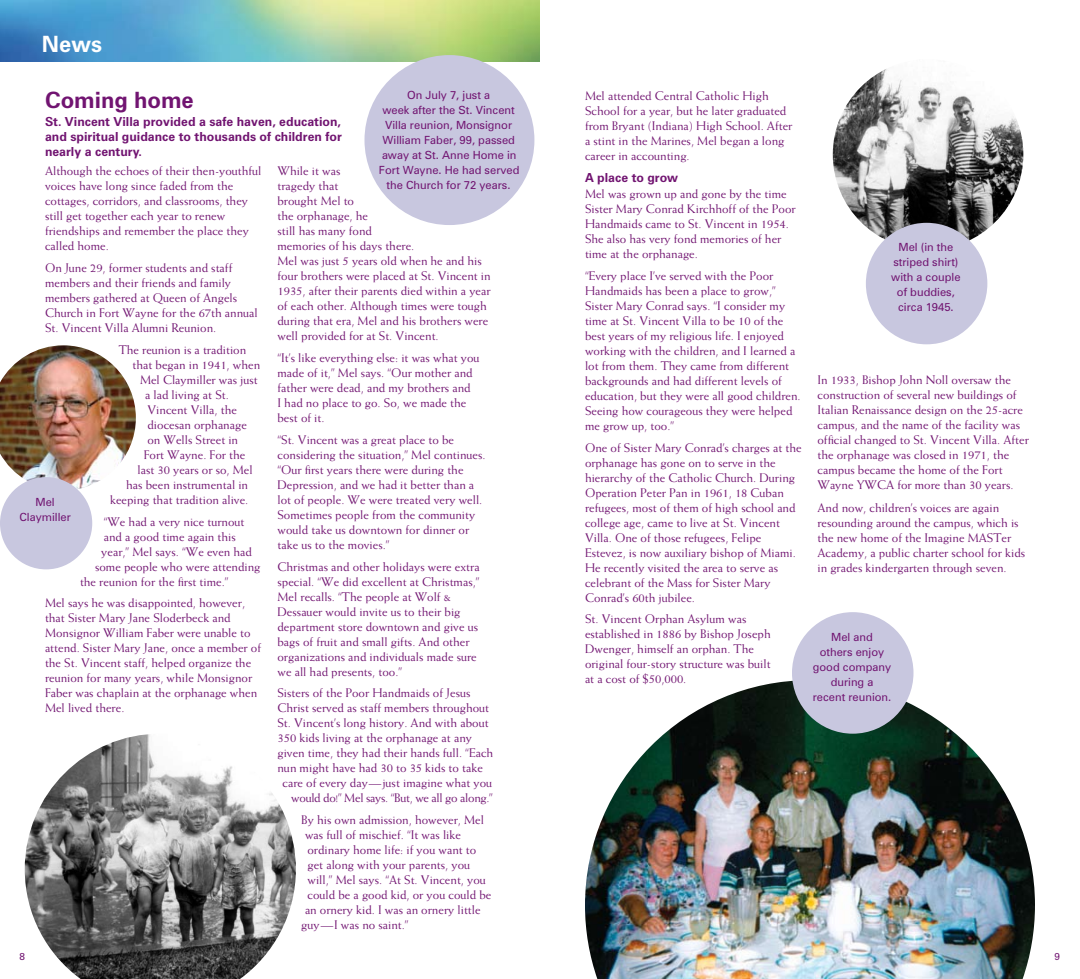
<style>
.page{position:relative;width:1080px;height:979px;background:#fff}
.page>*{position:absolute;margin:0;border:0;box-sizing:border-box;transform-origin:0 0}
.t1{font:700 22.5px "Zurich BT";color:#711471}
.t2{font:700 22.5px "Zurich BT";color:#fff}
.t3{font:12.5px/15px "Weiss";color:#711471}
.t4{font:700 12.5px/15px "Zurich BT";color:#711471;text-align:justify}
.t5{font:12.5px "Weiss";letter-spacing:-.025em;color:#711471}
.t6{font:11.25px/15px "Zurich BT";color:#711471;text-align:center}
.t7{font:10px "Zurich BT";color:#711471}
</style>
<div class="page">
<img style="left:0;top:0;width:540px;height:62px">
<div style="left:364px;top:55px;width:170px;height:170px;background:#c8c7df;border-radius:50%"></div>
<img style="left:25px;top:734px;width:271px;height:245px">
<img style="left:0;top:345px;width:136px;height:144px">
<div style="left:0;top:477px;width:92px;height:92px;background:#c8c7df;border-radius:50%"></div>
<img style="left:833px;top:59px;width:190px;height:191px;border-radius:95px">
<img style="left:585px;top:680px;width:450px;height:299px">
<div style="left:792px;top:612px;width:122px;height:122px;background:#c8c7df;border-radius:50%"></div>
<div style="left:866px;top:223px;width:121px;height:121px;background:#c8c7df;border-radius:50%"></div>
<h1 class="t2" style="left:42px;top:31px;width:62px">News</h1>
<p class="t6" style="left:379px;top:87px;width:142px">On July 7, just a<br>week after the St. Vincent<br>Villa reunion, Monsignor<br>William Faber, 99, passed away at St. Anne Home in<br>Fort Wayne. He had served the Church for 72 years.</p>
<h1 class="t1" style="left:45px;top:86px;width:150px">Coming home</h1>
<p class="t3" style="left:585px;top:88px;width:209px">Mel attended Central Catholic High School for a year, but he later graduated from Bryant (Indiana) High School. After a stint in the Marines, Mel began a long career in accounting.</p>
<p class="t4" style="left:585px;top:170px;width:95px">A place to grow</p>
<p class="t3" style="left:585px;top:186px;width:212px">Mel was grown up and gone by the time Sister Mary Conrad Kirchhoff of the Poor Handmaids came to St. Vincent in 1954.<br>She also has very fond memories of her time at the orphanage.</p>
<p class="t3" style="left:585px;top:268px;width:217px">“Every place I’ve served with the Poor Handmaids has been a place to grow,” Sister Mary Conrad says. “I consider my time at St. Vincent Villa to be 10 of the best years of my religious life. I enjoyed working with the children, and I learned a lot from them. They came from different backgrounds and had different levels of education, but they were all good children.<br>Seeing how courageous they were helped me grow up, too.”</p>
<p class="t3" style="left:585px;top:440px;width:218px">One of Sister Mary Conrad’s charges at the orphanage has gone on to serve in the hierarchy of the Catholic Church. During Operation Peter Pan in 1961, 18 Cuban refugees, most of them of high school and college age, came to live at St. Vincent Villa. One of those refugees, Felipe Estevez, is now auxiliary bishop of Miami.<br>He recently visited the area to serve as celebrant of the Mass for Sister Mary Conrad’s 60th jubilee.</p>
<p class="t3" style="left:585px;top:611px;width:187px">St. Vincent Orphan Asylum was established in 1886 by Bishop Joseph<br>Dwenger, himself an orphan. The original four-story structure was built at a cost of $50,000.</p>
<p class="t4" style="left:45px;top:114px;width:298px">St. Vincent Villa provided a safe haven, education, and spiritual guidance to thousands of children for nearly a century.</p>
<p class="t3" style="left:45px;top:163px;width:218px">Although the echoes of their then-youthful voices have long since faded from the cottages, corridors, and classrooms, they still get together each year to renew friendships and remember the place they called home.</p>
<p class="t3" style="left:45px;top:260px;width:214px">On June 29, former students and staff members and their friends and family members gathered at Queen of Angels Church in Fort Wayne for the 67th annual St. Vincent Villa Alumni Reunion.</p>
<p class="t3" style="left:119px;top:342px;width:129px">The reunion is a tradition</p>
<p class="t3" style="left:132px;top:357px;width:129px">that began in 1941, when</p>
<p class="t3" style="left:140px;top:372px;width:119px">Mel Claymiller was just</p>
<p class="t3" style="left:145px;top:387px;width:85px">a lad living at St.</p>
<p class="t3" style="left:148px;top:402px;width:91px">Vincent Villa, the</p>
<p class="t3" style="left:148px;top:417px;width:101px">diocesan orphanage</p>
<p class="t3" style="left:148px;top:432px;width:92px">on Wells Street in</p>
<p class="t3" style="left:144px;top:447px;width:103px">Fort Wayne. For the</p>
<p class="t3" style="left:138px;top:462px;width:117px">last 30 years or so, Mel</p>
<p class="t3" style="left:126px;top:477px;width:123px">has been instrumental in</p>
<p class="t3" style="left:110px;top:492px;width:140px">keeping that tradition alive.</p>
<p class="t3" style="left:104px;top:514px;width:142px">“We had a very nice turnout</p>
<p class="t3" style="left:104px;top:529px;width:134px">and a good time again this</p>
<p class="t3" style="left:101px;top:544px;width:152px">year,” Mel says. “We even had</p>
<p class="t3" style="left:95px;top:559px;width:167px">some people who were attending</p>
<p class="t3" style="left:80px;top:574px;width:150px">the reunion for the first time.”</p>
<p class="t3" style="left:45px;top:595px;width:218px">Mel says he was disappointed, however, that Sister Mary Jane Sloderbeck and Monsignor William Faber were unable to attend. Sister Mary Jane, once a member of the St. Vincent staff, helped organize the reunion for many years, while Monsignor Faber was chaplain at the orphanage when Mel lived there.</p>
<p class="t3" style="left:278px;top:163px;width:215px">While it was<br>tragedy that<br>brought Mel to<br>the orphanage, he<br>still has many fond<br>memories of his days there.<br>Mel was just 5 years old when he and his four brothers were placed at St. Vincent in<br>1935, after their parents died within a year of each other. Although times were tough during that era, Mel and his brothers were well provided for at St. Vincent.</p>
<p class="t3" style="left:278px;top:350px;width:204px">“It’s like everything else: it was what you made of it,” Mel says. “Our mother and father were dead, and my brothers and<br>I had no place to go. So, we made the best of it.</p>
<p class="t3" style="left:278px;top:432px;width:210px">“St. Vincent was a great place to be considering the situation,” Mel continues. “Our first years there were during the Depression, and we had it better than a lot of people. We were treated very well.<br>Sometimes people from the community would take us downtown for dinner or take us to the movies.”</p>
<p class="t3" style="left:278px;top:559px;width:204px">Christmas and other holidays were extra special. “We did excellent at Christmas,” Mel recalls. “The people at Wolf &amp; Dessauer would invite us to their big department store downtown and give us bags of fruit and small gifts. And other organizations and individuals made sure we all had presents, too.”</p>
<p class="t3" style="left:278px;top:685px;width:195px">Sisters of the Poor Handmaids of Jesus</p>
<p class="t3" style="left:278px;top:700px;width:213px">Christ served as staff members throughout</p>
<p class="t3" style="left:278px;top:715px;width:213px">St. Vincent’s long history. And with about</p>
<p class="t3" style="left:278px;top:730px;width:196px">350 kids living at the orphanage at any</p>
<p class="t3" style="left:278px;top:745px;width:217px">given time, they had their hands full. “Each</p>
<p class="t3" style="left:278px;top:760px;width:207px">nun might have had 30 to 35 kids to take</p>
<p class="t3" style="left:282px;top:775px;width:211px">care of every day—just imagine what you</p>
<p class="t5" style="left:291px;top:791px;width:203px">would do!” Mel says. “But, we all go along.”</p>
<p class="t3" style="left:301px;top:812px;width:184px">By his own admission, however, Mel</p>
<p class="t3" style="left:305px;top:827px;width:158px">was full of mischief. “It was like</p>
<p class="t3" style="left:308px;top:842px;width:170px">ordinary home life: if you want to</p>
<p class="t3" style="left:308px;top:857px;width:164px">get along with your parents, you</p>
<p class="t3" style="left:308px;top:872px;width:180px">will,” Mel says. “At St. Vincent, you</p>
<p class="t3" style="left:308px;top:887px;width:185px">could be a good kid, or you could be</p>
<p class="t3" style="left:305px;top:902px;width:177px">an ornery kid. I was an ornery little</p>
<p class="t3" style="left:301px;top:917px;width:109px">guy—I was no saint.”</p>
<p class="t6" style="left:19px;top:494px;width:53px">Mel<br>Claymiller</p>
<p class="t6" style="left:891px;top:240px;width:71px">Mel (in the striped shirt) with a couple of buddies, circa 1945.</p>
<p class="t3" style="left:818px;top:372px;width:213px">In 1933, Bishop John Noll oversaw the construction of several new buildings of Italian Renaissance design on the 25-acre campus, and the name of the facility was official changed to St. Vincent Villa. After the orphanage was closed in 1971, the campus became the home of the Fort Wayne YWCA for more than 30 years.</p>
<p class="t3" style="left:818px;top:500px;width:209px">And now, children’s voices are again resounding around the campus, which is the new home of the Imagine MASTer Academy, a public charter school for kids in grades kindergarten through seven.</p>
<p class="t6" style="left:813px;top:629px;width:80px">Mel and<br>others enjoy good company during a<br>recent reunion.</p>
<p class="t7" style="left:19px;top:950px;width:7px">8</p>
<p class="t7" style="left:1054px;top:950px;width:7px">9</p>
</div>
